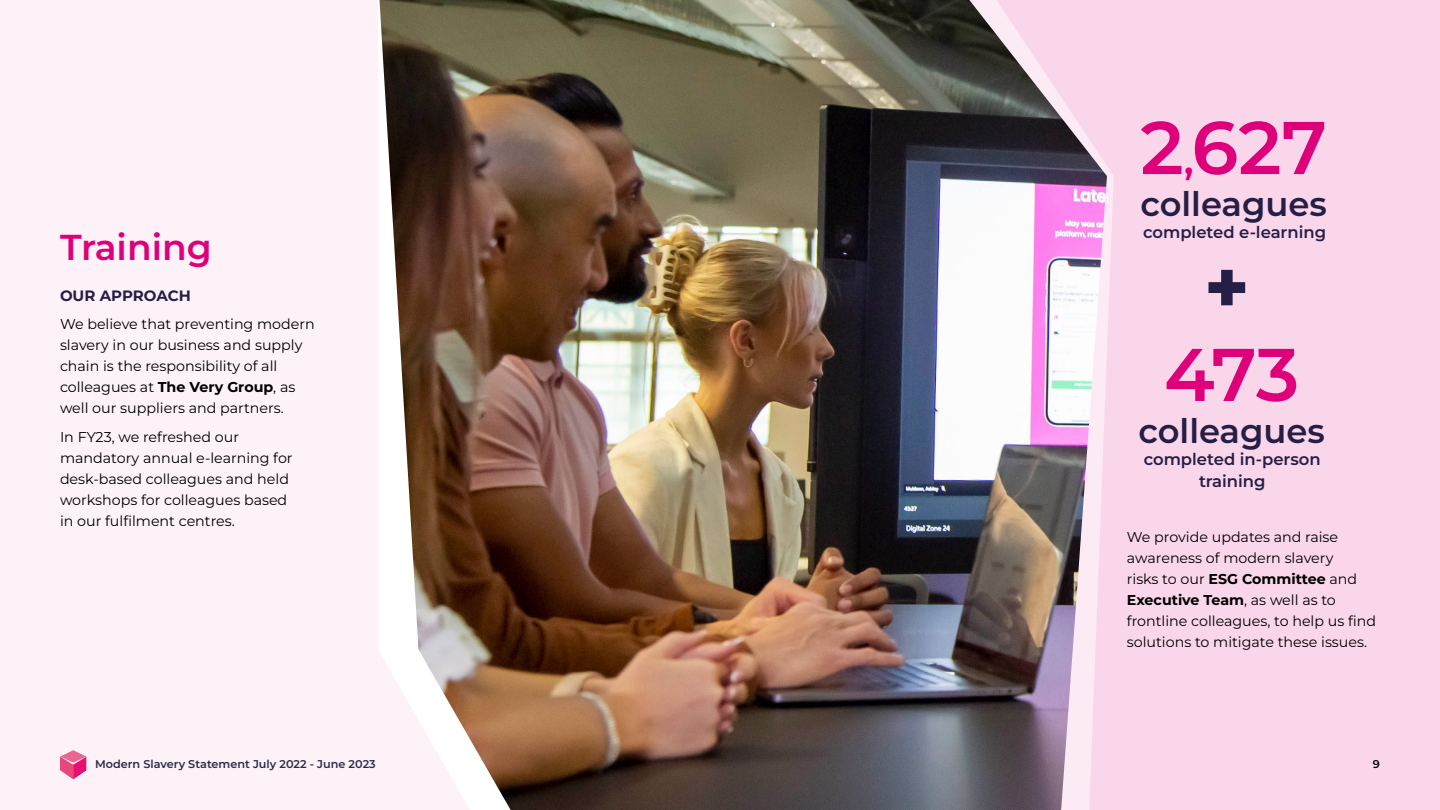
<style>
.page{position:relative;width:1440px;height:810px;background:#fff}
.page>*{position:absolute;margin:0;border:0;box-sizing:border-box;transform-origin:0 0}
.t1{font:600 74.47px "Montserrat";letter-spacing:-.005em;color:#de007b}
.t2{font:600 36px "Montserrat";color:#de007b}
.t3{font:600 33.75px "Montserrat";color:#251e45}
.t4{font:600 16.42px/21.8px "Montserrat";color:#251e45;text-align:center}
.t5{font:700 15px "Montserrat";color:#251e45}
.t6{font:14.25px/21px "Montserrat";color:#000}
.t7{font:600 11.25px "Montserrat";color:#2d2b48}
.t8{font:600 11.25px "Montserrat";color:#000}
.s1{font-weight:700}
.s2{font-size:41.17px}
</style>
<div class="page">
<img style="left:511px;top:0;width:458px;height:810px">
<svg style="left:969px;top:0;width:27px;height:810px"></svg>
<svg style="left:996px;top:0;width:444px;height:810px;fill:#fad6ea"></svg>
<svg style="left:470px;top:0;width:41px;height:810px"></svg>
<div style="left:0;top:0;width:470px;height:810px;background:#fdf2f8"></div>
<svg style="left:1209px;top:270px;width:36px;height:35px"></svg>
<svg style="left:60px;top:750px;width:27px;height:30px"></svg>
<h2 class="t2" style="left:60px;top:222px;width:153px">Training</h2>
<p class="t5" style="left:60px;top:284px;width:132px">OUR APPROACH</p>
<p class="t6" style="left:60px;top:313px;width:256px">We believe that preventing modern slavery in our business and supply chain is the responsibility of all colleagues at <span class="s1">The Very Group</span>, as well our suppliers and partners.</p>
<p class="t6" style="left:60px;top:426px;width:234px">In FY23, we refreshed our mandatory annual e-learning for desk-based colleagues and held workshops for colleagues based in our fulfilment centres.</p>
<p class="t7" style="left:95px;top:756px;width:282px">Modern Slavery Statement July 2022 - June 2023</p>
<h1 class="t1" style="left:1140px;top:95px;width:188px">2<span class="s2">,</span>627</h1>
<h3 class="t3" style="left:1140px;top:180px;width:188px">colleagues</h3>
<p class="t4" style="left:1143px;top:221px;width:184px">completed e-learning</p>
<h1 class="t1" style="left:1164px;top:322px;width:137px">473</h1>
<h3 class="t3" style="left:1138px;top:407px;width:188px">colleagues</h3>
<p class="t4" style="left:1144px;top:448px;width:179px">completed in-person training</p>
<p class="t6" style="left:1127px;top:526px;width:251px">We provide updates and raise awareness of modern slavery<br>risks to our <span class="s1">ESG Committee</span> and<br><span class="s1">Executive Team</span>, as well as to frontline colleagues, to help us find solutions to mitigate these issues.</p>
<p class="t8" style="left:1373px;top:756px;width:9px">9</p>
</div>
